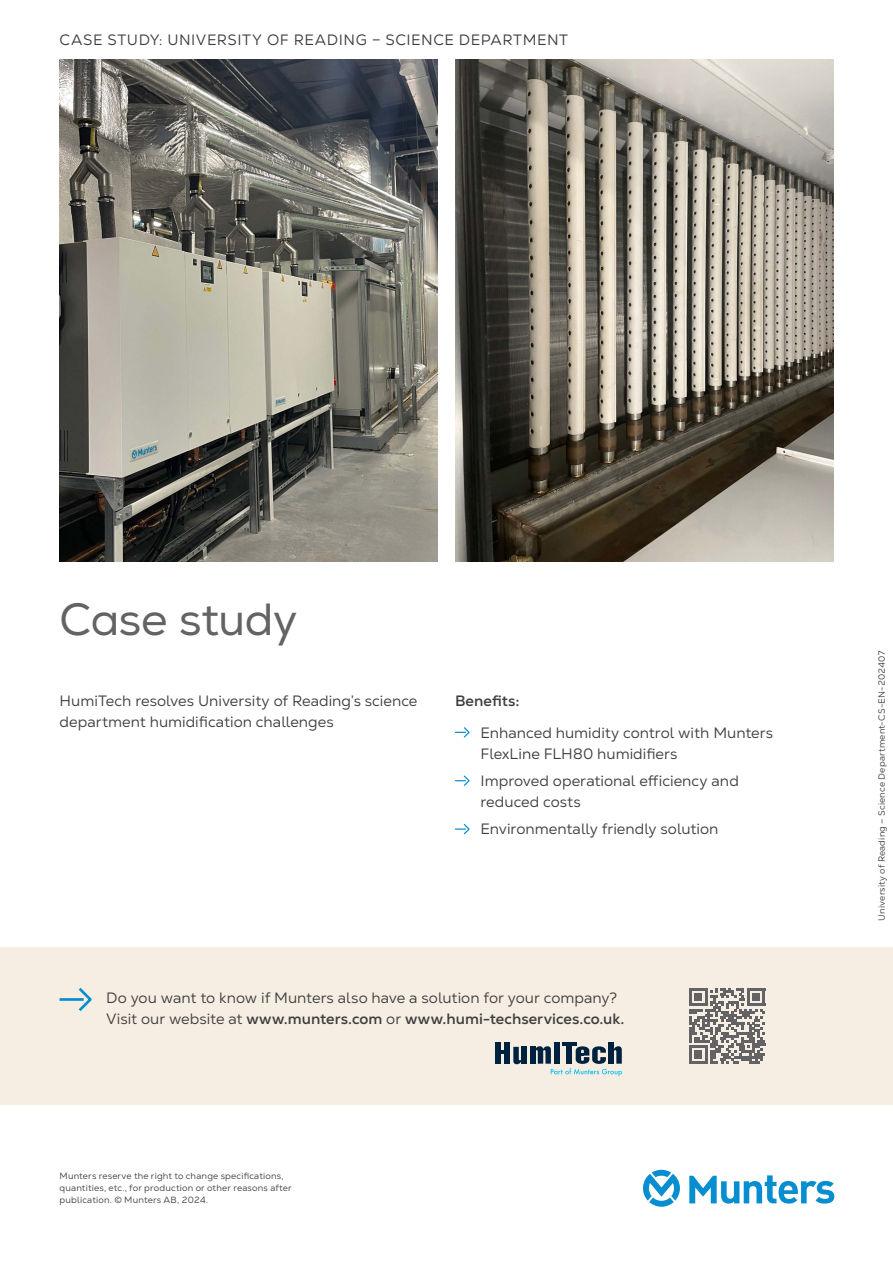
<style>
.page{position:relative;width:893px;height:1263px;background:#fff}
.page>*{position:absolute;margin:0;border:0;box-sizing:border-box;transform-origin:0 0}
.Headline{font:45px "Nexa";letter-spacing:-.01em;color:#636366}
.Body_copy{font:15px/21px "Nexa Text";letter-spacing:.005em;color:#3e3e3f}
.Bullit_list2{font:15px/21px "Nexa Text";color:#3e3e3f}
.Body_copy-2{font:15px "Nexa Text";letter-spacing:.035em;color:#3e3e3f}
.Sub_heading{font:700 15px "Nexa Text";letter-spacing:.01em;color:#3e3e3f}
.Body_copy-3{font:9px/12px "Nexa Text";letter-spacing:.02em;color:#3e3e3f}
.s1{font-weight:700}
</style>
<div class="page">
<div style="left:0;top:947px;width:893px;height:157px;background:#f6eee2"></div>
<svg style="left:59px;top:988px;width:33px;height:23px"></svg>
<svg style="left:643px;top:1170px;width:191px;height:37px"></svg>
<svg style="left:455px;top:727px;width:15px;height:11px"></svg>
<svg style="left:455px;top:775px;width:15px;height:11px"></svg>
<svg style="left:455px;top:824px;width:15px;height:11px"></svg>
<img style="left:60px;top:60px;width:378px;height:501px">
<img style="left:455px;top:60px;width:378px;height:501px">
<svg style="left:689px;top:988px;width:76px;height:76px"></svg>
<div style="left:521px;top:1046px;width:6px;height:18px;background:#00223f"></div>
<svg style="left:513px;top:1047px;width:8px;height:17px"></svg>
<div style="left:530px;top:1046px;width:5px;height:18px;background:#00223f"></div>
<div style="left:495px;top:1042px;width:6px;height:22px;background:#00223f"></div>
<div style="left:504px;top:1042px;width:6px;height:22px;background:#00223f"></div>
<svg style="left:535px;top:1042px;width:87px;height:34px"></svg>
<p class="Body_copy-2" style="left:60px;top:30px;width:510px">CASE STUDY: UNIVERSITY OF READING – SCIENCE DEPARTMENT</p>
<p class="Headline" style="left:60px;top:593px;width:240px">Case study</p>
<p class="Body_copy" style="left:60px;top:690px;width:359px">HumiTech resolves University of Reading’s science department humidification challenges</p>
<p class="Sub_heading" style="left:455px;top:691px;width:66px">Benefits:</p>
<p class="Bullit_list2" style="left:480px;top:722px;width:294px">Enhanced humidity control with Munters<br>FlexLine FLH80 humidifiers</p>
<p class="Bullit_list2" style="left:480px;top:770px;width:260px">Improved operational efficiency and reduced costs</p>
<p class="Bullit_list2" style="left:480px;top:818px;width:240px">Environmentally friendly solution</p>
<p class="Body_copy" style="left:106px;top:987px;width:520px">Do you want to know if Munters also have a solution for your company?<br>Visit our website at <span class="s1">www.munters.com</span> or <span class="s1">www.humi-techservices.co.uk.</span></p>
<p class="Body_copy-3" style="left:60px;top:1170px;width:234px">Munters reserve the right to change specifications, quantities, etc., for production or other reasons after publication. © Munters AB, 2024.</p>
<p class="Body_copy-3" style="left:876px;top:920px;width:272px;rotate:-90deg">University of Reading – Science Department-CS-EN-202407</p>
</div>
